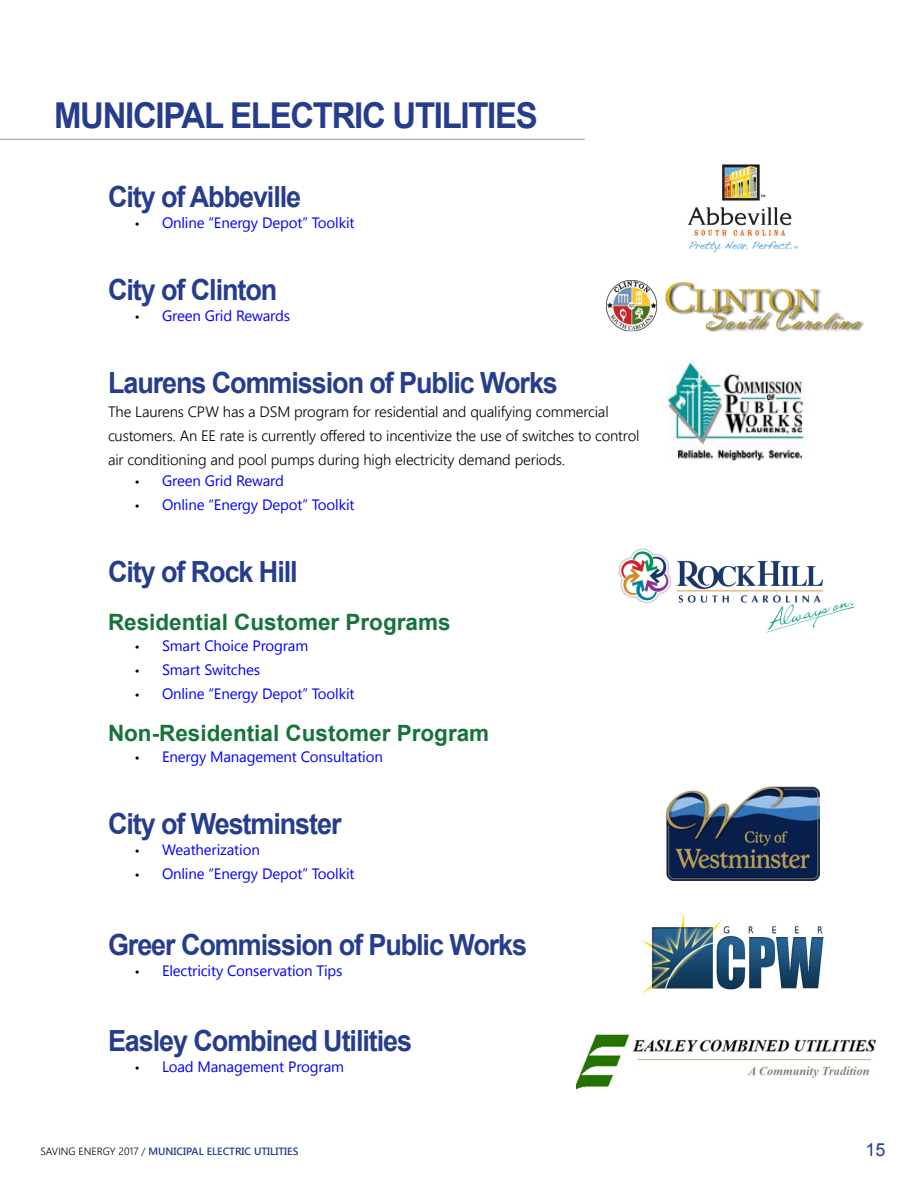
<style>
.page{position:relative;width:918px;height:1188px;background:#fff}
.page>*{position:absolute;margin:0;border:0;box-sizing:border-box;transform-origin:0 0}
.t1{font:700 35.7px "Arial";letter-spacing:-.04em;color:#263d8d;scale:.93 1}
.t2{font:700 29.1px "Arial";letter-spacing:-.04em;color:#263d8d;scale:.93 1}
.t3{font:700 22.5px "Arial";color:#16743b}
.t4{font:18px "Arial";color:#263d8d}
.t5{font:15px "Segoe UI";letter-spacing:-.01em;color:#00f}
.t6{font:300 15px/24px "Segoe UI";letter-spacing:-.01em;color:#000}
.t7{font:600 10.5px "Segoe UI";color:#263d8d}
.s1{font-family:"Myriad Pro";color:#000}
.s2{font-weight:300;color:#000}
</style>
<div class="page">
<img style="left:606px;top:280px;width:258px;height:52px">
<img style="left:667px;top:361px;width:139px;height:100px">
<img style="left:618px;top:548px;width:237px;height:85px">
<img style="left:665px;top:786px;width:155px;height:94px">
<img style="left:688px;top:164px;width:110px;height:88px">
<hr style="left:0;top:139px;width:585px;height:1px;background:#a6a6a6">
<img style="left:642px;top:914px;width:182px;height:78px">
<img style="left:576px;top:1034px;width:301px;height:56px">
<h1 class="t1" style="left:54px;top:91px;width:522px">MUNICIPAL ELECTRIC UTILITIES</h1>
<h2 class="t2" style="left:108px;top:177px;width:209px">City of Abbeville</h2>
<p class="t5" style="left:135px;top:212px;width:221px"><span class="s1">•</span> Online “Energy Depot” Toolkit</p>
<h2 class="t2" style="left:108px;top:270px;width:184px">City of Clinton</h2>
<p class="t5" style="left:135px;top:305px;width:157px"><span class="s1">•</span> Green Grid Rewards</p>
<h2 class="t2" style="left:108px;top:363px;width:485px">Laurens Commission of Public Works</h2>
<p class="t6" style="left:108px;top:399px;width:533px">The Laurens CPW has a DSM program for residential and qualifying commercial customers. An EE rate is currently offered to incentivize the use of switches to control air conditioning and pool pumps during high electricity demand periods.</p>
<p class="t5" style="left:135px;top:470px;width:151px"><span class="s1">•</span> Green Grid Reward</p>
<p class="t5" style="left:135px;top:494px;width:221px"><span class="s1">•</span> Online “Energy Depot” Toolkit</p>
<h2 class="t2" style="left:108px;top:552px;width:206px">City of Rock Hill</h2>
<h3 class="t3" style="left:108px;top:607px;width:344px">Residential Customer Programs</h3>
<p class="t5" style="left:135px;top:636px;width:175px"><span class="s1">•</span> Smart Choice Program</p>
<p class="t5" style="left:135px;top:660px;width:127px"><span class="s1">•</span> Smart Switches</p>
<p class="t5" style="left:135px;top:684px;width:221px"><span class="s1">•</span> Online “Energy Depot” Toolkit</p>
<h3 class="t3" style="left:108px;top:718px;width:383px">Non-Residential Customer Program</h3>
<p class="t5" style="left:135px;top:746px;width:249px"><span class="s1">•</span> Energy Management Consultation</p>
<h2 class="t2" style="left:108px;top:804px;width:253px">City of Westminster</h2>
<p class="t5" style="left:135px;top:839px;width:126px"><span class="s1">•</span> Weatherization</p>
<p class="t5" style="left:135px;top:863px;width:221px"><span class="s1">•</span> Online “Energy Depot” Toolkit</p>
<h2 class="t2" style="left:108px;top:925px;width:452px">Greer Commission of Public Works</h2>
<p class="t5" style="left:135px;top:960px;width:209px"><span class="s1">•</span> Electricity Conservation Tips</p>
<h2 class="t2" style="left:108px;top:1022px;width:329px">Easley Combined Utilities</h2>
<p class="t5" style="left:135px;top:1056px;width:211px"><span class="s1">•</span> Load Management Program</p>
<p class="t7" style="left:40px;top:1144px;width:259px"><span class="s2">SAVING ENERGY 2017 /</span> MUNICIPAL ELECTRIC UTILITIES</p>
<p class="t4" style="left:866px;top:1138px;width:22px">15</p>
</div>
